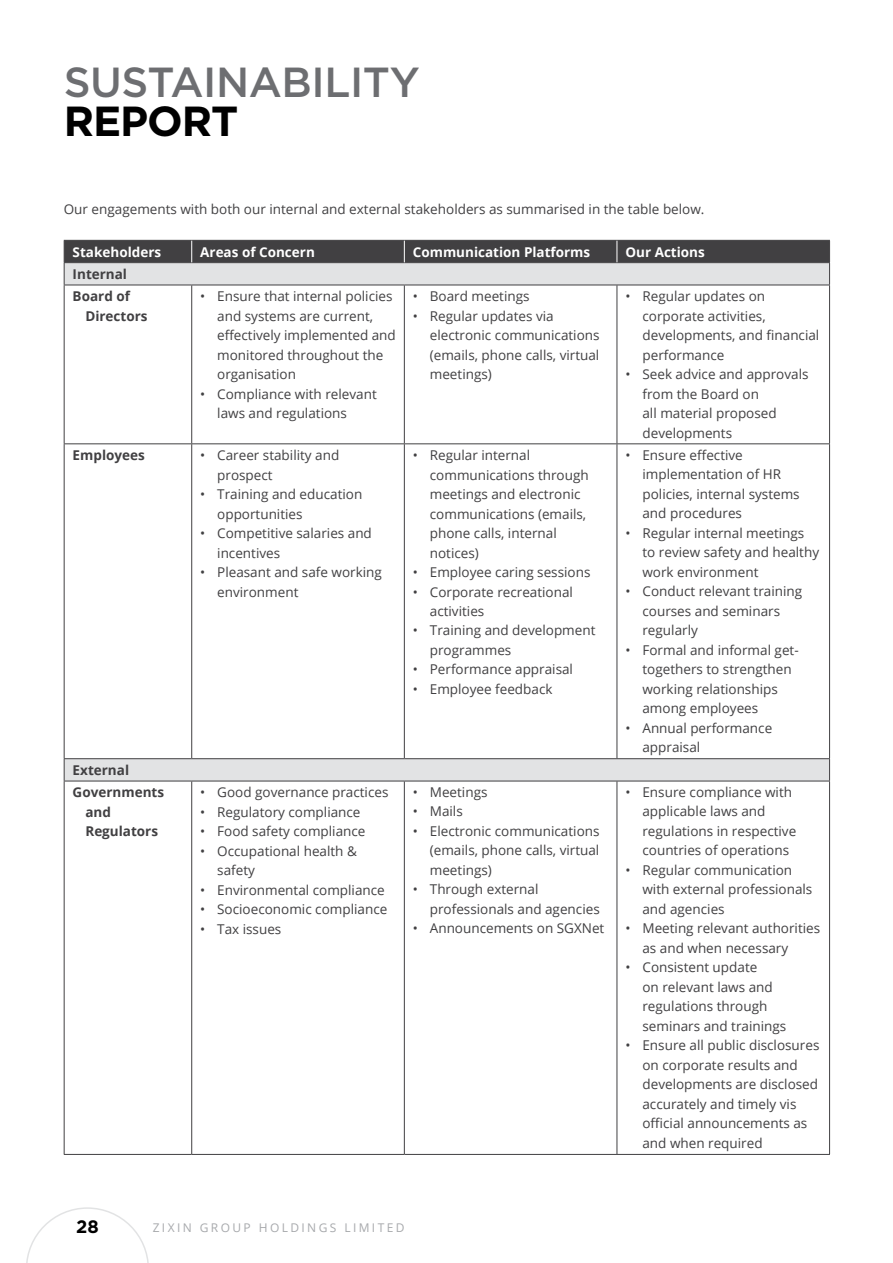
<style>
.page{position:relative;width:893px;height:1263px;background:#fff}
.page>*{position:absolute;margin:0;border:0;box-sizing:border-box;transform-origin:0 0}
.t1{font:500 42px "Gotham";letter-spacing:-.01em;color:#6d6e71}
.t2{font:700 42px "Gotham";letter-spacing:-.025em;color:#000}
.t3{font:700 18px "Gotham";color:#000}
.t4{font:13.5px/19.5px "Open Sans";color:#414042}
.t5{font:700 13.5px/22.4px "Open Sans";color:#414042}
.t6{font:700 13.5px "Open Sans";color:#fff}
.t7{font:12px "Open Sans";letter-spacing:.2em;color:#a7a9ac}
</style>
<div class="page">
<svg style="left:26px;top:1207px;width:123px;height:56px"></svg>
<svg style="left:65px;top:286px;width:764px;height:495px"></svg>
<hr style="left:64px;top:285px;width:1px;height:158px;background:#414042">
<hr style="left:191px;top:285px;width:1px;height:158px;background:#414042">
<hr style="left:404px;top:285px;width:1px;height:158px;background:#414042">
<hr style="left:617px;top:285px;width:1px;height:158px;background:#414042">
<hr style="left:829px;top:285px;width:1px;height:158px;background:#414042">
<hr style="left:64px;top:443px;width:128px;height:1px;background:#414042">
<hr style="left:64px;top:444px;width:1px;height:314px;background:#414042">
<hr style="left:192px;top:443px;width:212px;height:1px;background:#414042">
<hr style="left:191px;top:444px;width:1px;height:314px;background:#414042">
<hr style="left:404px;top:443px;width:213px;height:1px;background:#414042">
<hr style="left:404px;top:444px;width:1px;height:314px;background:#414042">
<hr style="left:617px;top:443px;width:213px;height:1px;background:#414042">
<hr style="left:617px;top:444px;width:1px;height:314px;background:#414042">
<hr style="left:829px;top:444px;width:1px;height:314px;background:#414042">
<hr style="left:64px;top:781px;width:1px;height:373px;background:#414042">
<hr style="left:191px;top:781px;width:1px;height:373px;background:#414042">
<hr style="left:404px;top:781px;width:1px;height:373px;background:#414042">
<hr style="left:617px;top:781px;width:1px;height:373px;background:#414042">
<hr style="left:829px;top:781px;width:1px;height:373px;background:#414042">
<hr style="left:64px;top:1154px;width:128px;height:1px;background:#414042">
<hr style="left:192px;top:1154px;width:212px;height:1px;background:#414042">
<hr style="left:404px;top:1154px;width:213px;height:1px;background:#414042">
<hr style="left:617px;top:1154px;width:213px;height:1px;background:#414042">
<svg style="left:64px;top:240px;width:766px;height:45px;background:#8e8e8f"></svg>
<hr style="left:64px;top:285px;width:128px;height:1px;background:#414042">
<hr style="left:192px;top:285px;width:212px;height:1px;background:#414042">
<hr style="left:404px;top:285px;width:213px;height:1px;background:#414042">
<hr style="left:617px;top:285px;width:213px;height:1px;background:#414042">
<hr style="left:64px;top:758px;width:128px;height:1px;background:#414042">
<svg style="left:64px;top:759px;width:1px;height:22px"></svg>
<hr style="left:192px;top:758px;width:212px;height:1px;background:#414042">
<hr style="left:404px;top:758px;width:213px;height:1px;background:#414042">
<hr style="left:617px;top:758px;width:213px;height:1px;background:#414042">
<svg style="left:829px;top:759px;width:1px;height:22px"></svg>
<hr style="left:64px;top:781px;width:128px;height:1px;background:#414042">
<hr style="left:192px;top:781px;width:212px;height:1px;background:#414042">
<hr style="left:404px;top:781px;width:213px;height:1px;background:#414042">
<hr style="left:617px;top:781px;width:213px;height:1px;background:#414042">
<h1 class="t1" style="left:64px;top:55px;width:357px">SUSTAINABILITY</h1>
<h1 class="t2" style="left:64px;top:94px;width:176px">REPORT</h1>
<p class="t4" style="left:64px;top:199px;width:642px">Our engagements with both our internal and external stakeholders as summarised in the table below.</p>
<p class="t6" style="left:73px;top:242px;width:90px">Stakeholders</p>
<p class="t6" style="left:200px;top:242px;width:116px">Areas of Concern</p>
<p class="t6" style="left:413px;top:242px;width:179px">Communication Platforms</p>
<p class="t6" style="left:625px;top:242px;width:81px">Our Actions</p>
<p class="t5" style="left:73px;top:263px;width:59px">Internal<br>Board of</p>
<p class="t5" style="left:85px;top:304px;width:64px">Directors</p>
<p class="t4" style="left:642px;top:286px;width:178px;text-indent:-17px">• Regular updates on corporate activities, developments, and financial performance</p>
<p class="t4" style="left:642px;top:364px;width:168px;text-indent:-17px">• Seek advice and approvals from the Board on<br>all material proposed developments</p>
<p class="t4" style="left:413px;top:286px;width:118px">• Board meetings</p>
<p class="t4" style="left:430px;top:306px;width:171px;text-indent:-17px">• Regular updates via electronic communications (emails, phone calls, virtual meetings)</p>
<p class="t4" style="left:217px;top:286px;width:180px;text-indent:-17px">• Ensure that internal policies and systems are current, effectively implemented and monitored throughout the organisation</p>
<p class="t4" style="left:217px;top:384px;width:161px;text-indent:-17px">• Compliance with relevant laws and regulations</p>
<p class="t5" style="left:73px;top:444px;width:74px">Employees</p>
<p class="t4" style="left:217px;top:445px;width:124px;text-indent:-17px">• Career stability and prospect</p>
<p class="t4" style="left:217px;top:484px;width:147px;text-indent:-17px">• Training and education opportunities</p>
<p class="t4" style="left:217px;top:523px;width:156px;text-indent:-17px">• Competitive salaries and incentives</p>
<p class="t4" style="left:217px;top:562px;width:166px;text-indent:-17px">• Pleasant and safe working environment</p>
<p class="t5" style="left:73px;top:758px;width:93px">External<br>Governments</p>
<p class="t5" style="left:85px;top:801px;width:74px;line-height:19.5px">and<br>Regulators</p>
<p class="t4" style="left:200px;top:782px;width:190px">• Good governance practices</p>
<p class="t4" style="left:200px;top:801px;width:162px">• Regulatory compliance</p>
<p class="t4" style="left:200px;top:821px;width:167px">• Food safety compliance</p>
<p class="t4" style="left:217px;top:840px;width:141px;text-indent:-17px">• Occupational health &amp; safety</p>
<p class="t4" style="left:200px;top:879px;width:186px">• Environmental compliance</p>
<p class="t4" style="left:200px;top:899px;width:189px">• Socioeconomic compliance</p>
<p class="t4" style="left:200px;top:918px;width:83px">• Tax issues</p>
<p class="t4" style="left:430px;top:445px;width:160px;text-indent:-17px">• Regular internal communications through meetings and electronic communications (emails, phone calls, internal notices)</p>
<p class="t4" style="left:413px;top:562px;width:179px">• Employee caring sessions</p>
<p class="t4" style="left:430px;top:581px;width:145px;text-indent:-17px">• Corporate recreational activities</p>
<p class="t4" style="left:430px;top:620px;width:167px;text-indent:-17px">• Training and development programmes</p>
<p class="t4" style="left:413px;top:659px;width:162px">• Performance appraisal</p>
<p class="t4" style="left:413px;top:679px;width:141px">• Employee feedback</p>
<p class="t4" style="left:413px;top:782px;width:76px">• Meetings</p>
<p class="t4" style="left:413px;top:801px;width:51px">• Mails</p>
<p class="t4" style="left:430px;top:821px;width:171px;text-align:justify;text-indent:-17px">• Electronic communications (emails, phone calls, virtual meetings)</p>
<p class="t4" style="left:430px;top:879px;width:171px;text-indent:-17px">• Through external professionals and agencies</p>
<p class="t4" style="left:413px;top:918px;width:193px">• Announcements on SGXNet</p>
<p class="t4" style="left:642px;top:445px;width:159px;text-indent:-17px">• Ensure effective implementation of HR policies, internal systems and procedures</p>
<p class="t4" style="left:642px;top:523px;width:178px;text-indent:-17px">• Regular internal meetings to review safety and healthy work environment</p>
<p class="t4" style="left:642px;top:581px;width:161px;text-indent:-17px">• Conduct relevant training courses and seminars regularly</p>
<p class="t4" style="left:642px;top:640px;width:158px;text-indent:-17px">• Formal and informal get&shy;togethers to strengthen working relationships among employees</p>
<p class="t4" style="left:642px;top:718px;width:131px;text-indent:-17px">• Annual performance appraisal</p>
<p class="t4" style="left:642px;top:782px;width:155px;text-indent:-17px">• Ensure compliance with applicable laws and regulations in respective countries of operations</p>
<p class="t4" style="left:642px;top:860px;width:171px;text-indent:-17px">• Regular communication with external professionals and agencies</p>
<p class="t4" style="left:642px;top:918px;width:179px;text-indent:-17px">• Meeting relevant authorities as and when necessary</p>
<p class="t4" style="left:642px;top:957px;width:145px;text-indent:-17px">• Consistent update<br>on relevant laws and regulations through seminars and trainings</p>
<p class="t4" style="left:642px;top:1035px;width:178px;text-indent:-17px">• Ensure all public disclosures on corporate results and developments are disclosed accurately and timely vis official announcements as and when required</p>
<h2 class="t3" style="left:76px;top:1214px;width:24px">28</h2>
<p class="t7" style="left:153px;top:1219px;width:253px">ZIXIN GROUP HOLDINGS LIMITED</p>
</div>
